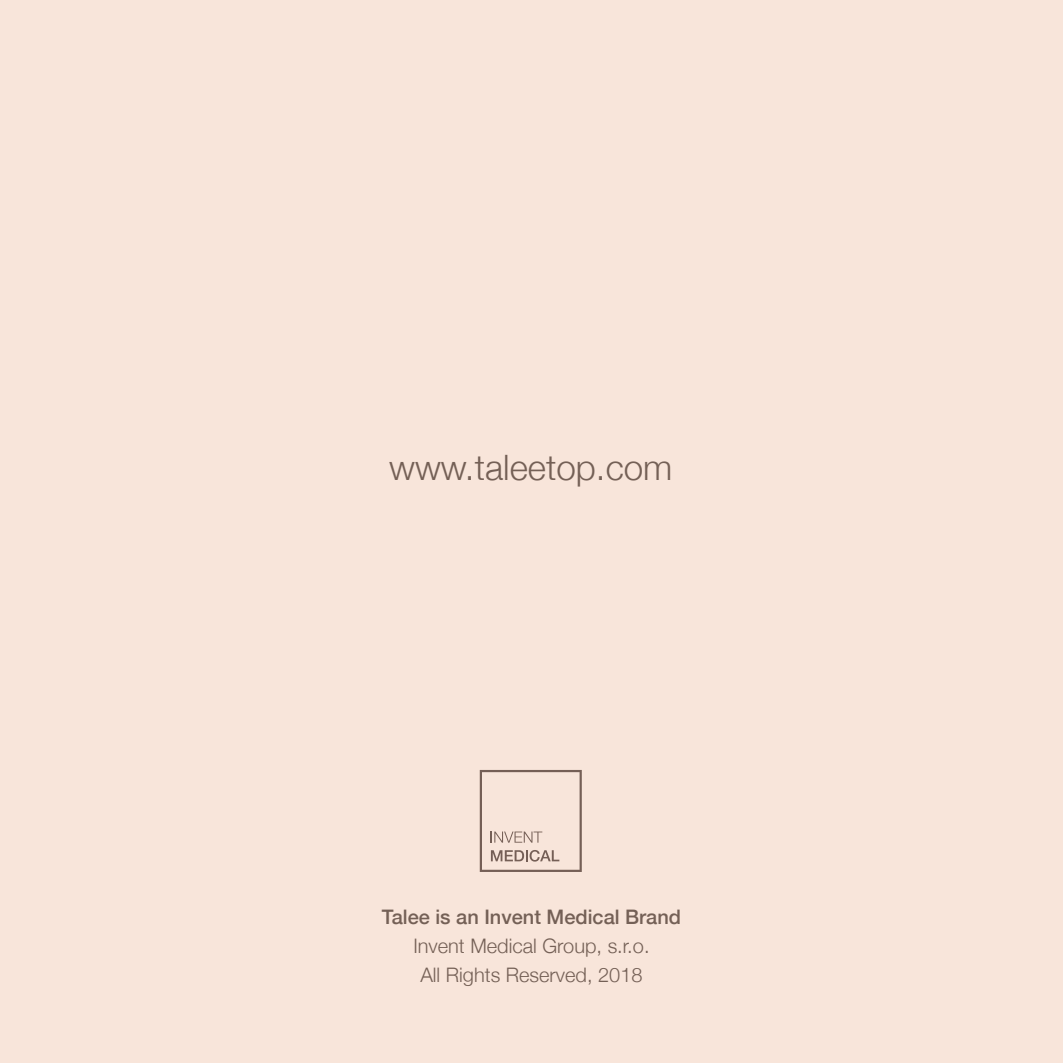
<style>
.page{position:relative;width:1063px;height:1063px;background:#f8e5da}
.page>*{position:absolute;margin:0;border:0;box-sizing:border-box;transform-origin:0 0}
.t1{font:300 35px "Helvetica Neue";color:#746056}
.t2{font:300 20px/29.2px "Helvetica Neue";color:#746056;text-align:center}
.t3{font:500 20px "Helvetica Neue";color:#746056}
</style>
<div class="page">
<svg style="left:480px;top:770px;width:102px;height:102px"></svg>
<h1 class="t1" style="left:389px;top:440px;width:285px">www.taleetop.com</h1>
<p class="t3" style="left:382px;top:901px;width:301px">Talee is an Invent Medical Brand</p>
<p class="t2" style="left:413px;top:930px;width:238px">Invent Medical Group, s.r.o.<br>All Rights Reserved, 2018</p>
</div>
